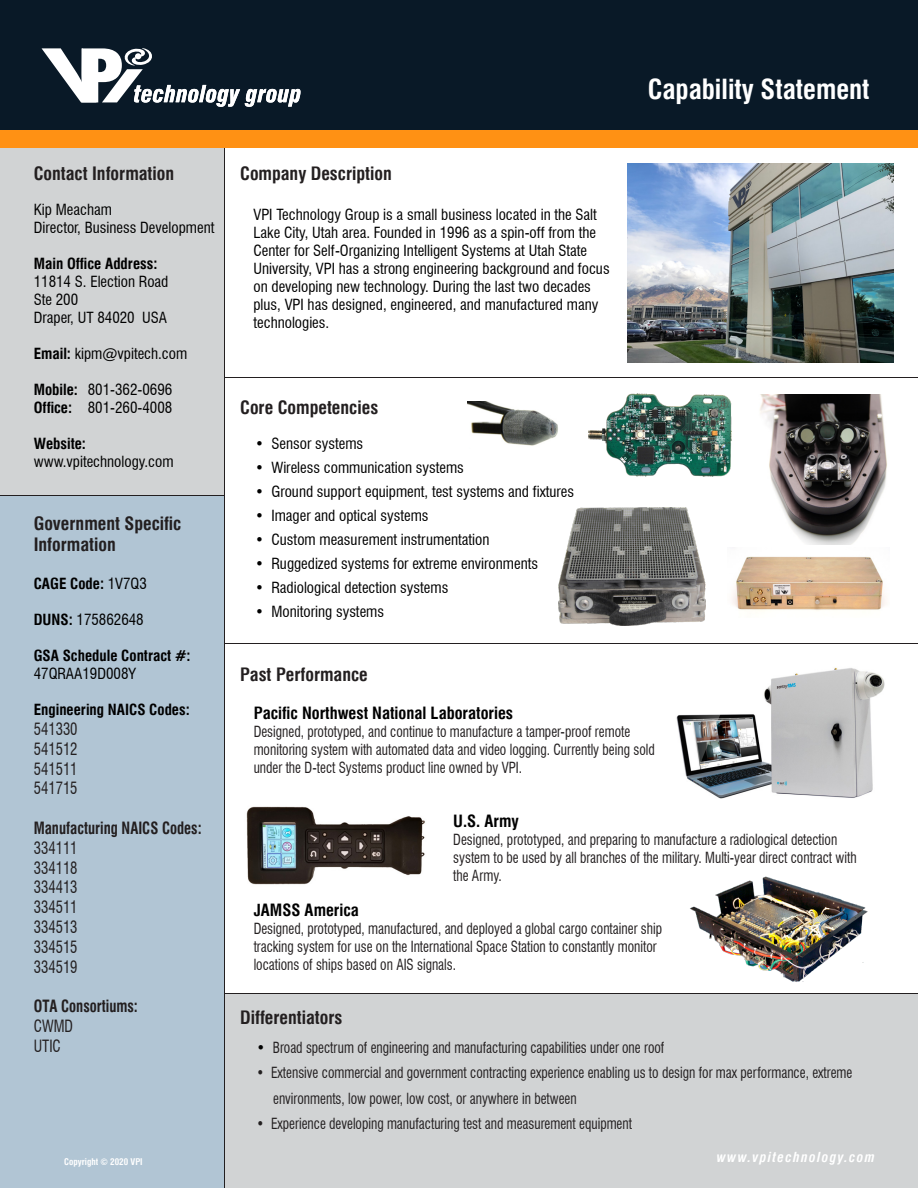
<style>
.page{position:relative;width:918px;height:1188px;background:#fff}
.page>*{position:absolute;margin:0;border:0;box-sizing:border-box;transform-origin:0 0}
.t1{font:700 condensed 27px "Swiss 721 BT";color:#fff}
.t2{font:700 condensed 18px/21.6px "Swiss 721 BT";color:#231f20}
.t3{font:condensed 16.5px/19.8px "Swiss 721 BT";color:#231f20;text-align:justify;scale:.89 1}
.t4{font:700 condensed 16.5px "Swiss 721 BT";color:#000}
.t5{font:700 condensed 16.5px "Swiss 721 BT";color:#231f20;scale:.89 1}
.t6{font:condensed 15px/18px "Swiss 721 BT";color:#231f20;scale:.89 1}
.t7{font:condensed 15px/18px "Swiss 721 BT";color:#000}
.t8{font:700 condensed 15px "Swiss 721 BT";color:#000}
.t9{font:italic 700 condensed 13.5px "Swiss 721 BT";letter-spacing:.1em;color:#fff}
.t10{font:700 condensed 9px "Swiss 721 BT";color:#fff}
.s1{font-weight:700}
.s2{font-weight:400}
.s3{color:#000}
</style>
<div class="page">
<div style="left:0;top:496px;width:224px;height:692px;background:#b1c5d4"></div>
<div style="left:0;top:0;width:918px;height:130px;background:#091927"></div>
<div style="left:0;top:148px;width:225px;height:347px;background:#d1d3d4"></div>
<div style="left:225px;top:993px;width:693px;height:195px;background:#d1d3d4"></div>
<hr style="left:0;top:495px;width:225px;height:1px;background:#231f20">
<hr style="left:225px;top:377px;width:693px;height:1px;background:#231f20">
<hr style="left:225px;top:644px;width:693px;height:1px;background:#231f20">
<hr style="left:225px;top:993px;width:693px;height:1px;background:#231f20">
<hr style="left:225px;top:148px;width:1px;height:1040px;background:#231f20">
<svg style="left:42px;top:48px;width:259px;height:59px"></svg>
<div style="left:0;top:130px;width:918px;height:18px;background:#ff9114"></div>
<img style="left:628px;top:163px;width:265px;height:199px">
<img style="left:676px;top:667px;width:209px;height:132px">
<img style="left:467px;top:401px;width:91px;height:45px">
<img style="left:760px;top:395px;width:127px;height:149px">
<img style="left:246px;top:806px;width:179px;height:79px">
<img style="left:588px;top:394px;width:143px;height:83px">
<img style="left:558px;top:507px;width:148px;height:118px">
<img style="left:732px;top:556px;width:154px;height:55px">
<img style="left:690px;top:876px;width:178px;height:106px">
<p class="t2" style="left:34px;top:163px;width:142px">Contact Information</p>
<p class="t2" style="left:240px;top:163px;width:153px">Company Description</p>
<h1 class="t1" style="left:648px;top:73px;width:223px">Capability Statement</h1>
<p class="t7" style="left:34px;top:201px;width:182px">Kip Meacham<br>Director, Business Development</p>
<p class="t8" style="left:34px;top:255px;width:125px">Main Office Address:</p>
<p class="t7" style="left:34px;top:273px;width:136px">11814 S. Election Road<br>Ste 200<br>Draper, UT 84020 USA</p>
<p class="t7" style="left:34px;top:345px;width:155px"><span class="s1">Email:</span> kipm@vpitech.com</p>
<p class="t7" style="left:34px;top:381px;width:140px"><span class="s1">Mobile:</span> 801-362-0696<br><span class="s1">Office:</span> 801-260-4008</p>
<p class="t8" style="left:34px;top:435px;width:54px">Website:</p>
<p class="t7" style="left:34px;top:453px;width:141px">www.vpitechnology.com</p>
<p class="t2" style="left:34px;top:512px;width:149px">Government Specific<br>Information</p>
<p class="t8" style="left:34px;top:575px;width:115px">CAGE Code: <span class="s2">1V7Q3</span></p>
<p class="t7" style="left:34px;top:611px;width:112px"><span class="s1">DUNS:</span> 175862648</p>
<p class="t8" style="left:34px;top:647px;width:158px">GSA Schedule Contract #:</p>
<p class="t7" style="left:34px;top:665px;width:104px">47QRAA19D008Y</p>
<p class="t8" style="left:34px;top:701px;width:158px">Engineering NAICS Codes:</p>
<p class="t3" style="left:34px;top:719px;width:51px">541330<br>541512<br>541511<br>541715</p>
<p class="t5" style="left:34px;top:818px;width:190px">Manufacturing NAICS Codes:</p>
<p class="t3" style="left:34px;top:838px;width:51px">334111<br>334118<br>334413<br>334511<br>334513<br>334515<br>334519</p>
<p class="t5" style="left:34px;top:996px;width:119px">OTA Consortiums:</p>
<p class="t3" style="left:34px;top:1016px;width:46px">CWMD<br>UTIC</p>
<p class="t7" style="left:254px;top:205px;width:358px">VPI Technology Group is a small business located in the Salt Lake City, Utah area. Founded in 1996 as a spin-off from the Center for Self-Organizing Intelligent Systems at Utah State University, VPI has a strong engineering background and focus on developing new technology. During the last two decades plus, VPI has designed, engineered, and manufactured many technologies.</p>
<p class="t2" style="left:240px;top:396px;width:140px">Core Competencies</p>
<p class="t7" style="left:255px;top:435px;width:110px">• Sensor systems</p>
<p class="t7" style="left:255px;top:459px;width:210px">• Wireless communication systems</p>
<p class="t7" style="left:255px;top:483px;width:321px">• Ground support equipment, test systems and fixtures</p>
<p class="t7" style="left:255px;top:507px;width:175px">• Imager and optical systems</p>
<p class="t7" style="left:255px;top:531px;width:236px">• Custom measurement instrumentation</p>
<p class="t7" style="left:255px;top:555px;width:284px">• Ruggedized systems for extreme environments</p>
<p class="t7" style="left:255px;top:579px;width:195px">• Radiological detection systems</p>
<p class="t7" style="left:255px;top:603px;width:130px">• Monitoring systems</p>
<p class="t2" style="left:240px;top:664px;width:129px">Past Performance</p>
<p class="t4" style="left:254px;top:703px;width:261px">Pacific Northwest National Laboratories</p>
<p class="t6" style="left:254px;top:722px;width:452px">Designed, prototyped, and continue to manufacture a tamper-proof remote monitoring system with automated data and video logging. Currently being sold under the D-tect Systems product line owned by VPI.</p>
<p class="t4" style="left:453px;top:811px;width:67px">U.S. Army</p>
<p class="t6" style="left:453px;top:831px;width:455px">Designed, prototyped, and preparing to manufacture a radiological detection system to be used by all branches of the military. Multi-year direct contract with the Army.</p>
<p class="t4" style="left:254px;top:900px;width:107px">JAMSS America</p>
<p class="t6" style="left:254px;top:920px;width:460px">Designed, prototyped, manufactured, and deployed a global cargo container ship tracking system for use on the International Space Station to constantly monitor locations of ships based on AIS signals.</p>
<p class="t2" style="left:240px;top:1006px;width:104px">Differentiators</p>
<p class="t6" style="left:256px;top:1038px;width:460px"><span class="s3">•</span> Broad spectrum of engineering and manufacturing capabilities under one roof</p>
<p class="t6" style="left:273px;top:1060px;width:652px;line-height:25.5px;text-indent:-17px">• Extensive commercial and government contracting experience enabling us to design for max performance, extreme environments, low power, low cost, or anywhere in between</p>
<p class="t6" style="left:257px;top:1115px;width:424px">• Experience developing manufacturing test and measurement equipment</p>
<p class="t10" style="left:64px;top:1156px;width:80px">Copyright © 2020 VPI</p>
<p class="t9" style="left:717px;top:1149px;width:160px">www.vpitechnology.com</p>
</div>
